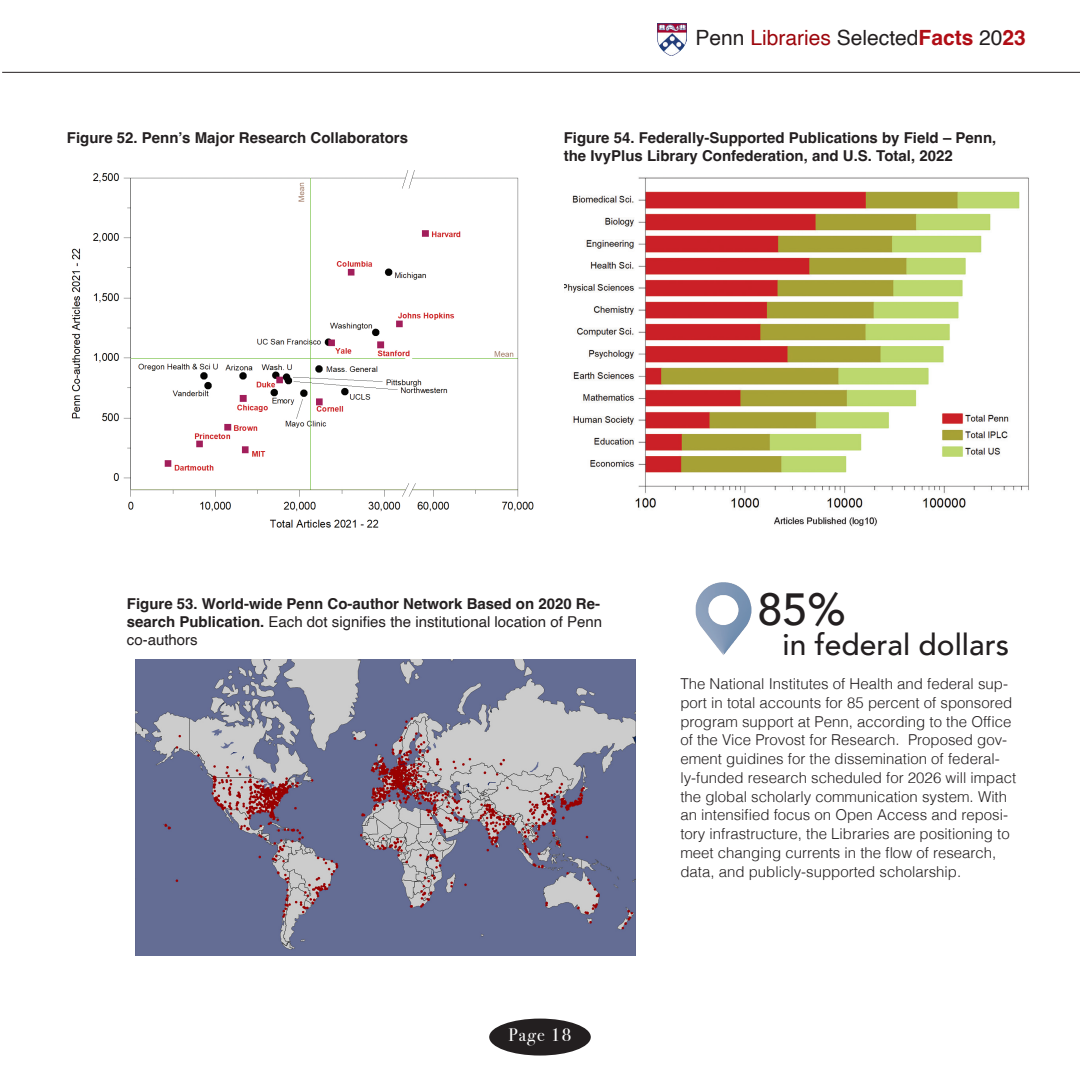
<style>
.page{position:relative;width:1080px;height:1080px;background:#fff}
.page>*{position:absolute;margin:0;border:0;box-sizing:border-box;transform-origin:0 0}
.t1{font:500 45px "Avenir";color:#231f20}
.t2{font:500 30px "Avenir";color:#231f20}
.t3{font:21px "Helvetica";color:#231f20}
.t4{font:18px "Bodoni Svty Two ITCTT";letter-spacing:.075em;color:#fff}
.t5{font:300 15px/18.8px "Helvetica";color:#231f20}
.t6{font:700 15px/18px "Helvetica";color:#231f20}
.s1{color:#9d070d}
.s2{font-weight:700;color:#b00d15}
.s3{font-weight:400}
</style>
<div class="page">
<hr style="left:2px;top:72px;width:1078px;height:1px;background:#231f20">
<div style="left:489px;top:1019px;width:102px;height:37px;background:#231f20;border-radius:50%"></div>
<img style="left:136px;top:660px;width:500px;height:296px">
<img style="left:71px;top:170px;width:463px;height:358px">
<img style="left:565px;top:177px;width:464px;height:350px">
<img style="left:696px;top:582px;width:56px;height:73px">
<img style="left:658px;top:24px;width:28px;height:32px">
<p class="t3" style="left:696px;top:21px;width:332px">Penn <span class="s1">Libraries</span> Selected<span class="s2">Facts</span> 20<span class="s2">23</span></p>
<p class="t6" style="left:67px;top:130px;width:343px">Figure 52. Penn’s Major Research Collaborators</p>
<p class="t6" style="left:564px;top:130px;width:434px">Figure 54. Federally-Supported Publications by Field – Penn, the IvyPlus Library Confederation, and U.S. Total, 2022</p>
<p class="t6" style="left:127px;top:596px;width:477px">Figure 53. World-wide Penn Co-author Network Based on 2020 Re&shy;search Publication. <span class="s3">Each dot signifies the institutional location of Penn co-authors</span></p>
<p class="t4" style="left:509px;top:1021px;width:64px">Page 18</p>
<p class="t1" style="left:757px;top:571px;width:90px">85%</p>
<p class="t2" style="left:783px;top:619px;width:228px">in federal dollars</p>
<p class="t5" style="left:680px;top:673px;width:337px">The National Institutes of Health and federal sup&shy;port in total accounts for 85 percent of sponsored program support at Penn, according to the Office of the Vice Provost for Research. Proposed gov&shy;ement guidines for the dissemination of federal&shy;ly-funded research scheduled for 2026 will impact the global scholarly communication system. With an intensified focus on Open Access and reposi&shy;tory infrastructure, the Libraries are positioning to meet changing currents in the flow of research, data, and publicly-supported scholarship.</p>
</div>
